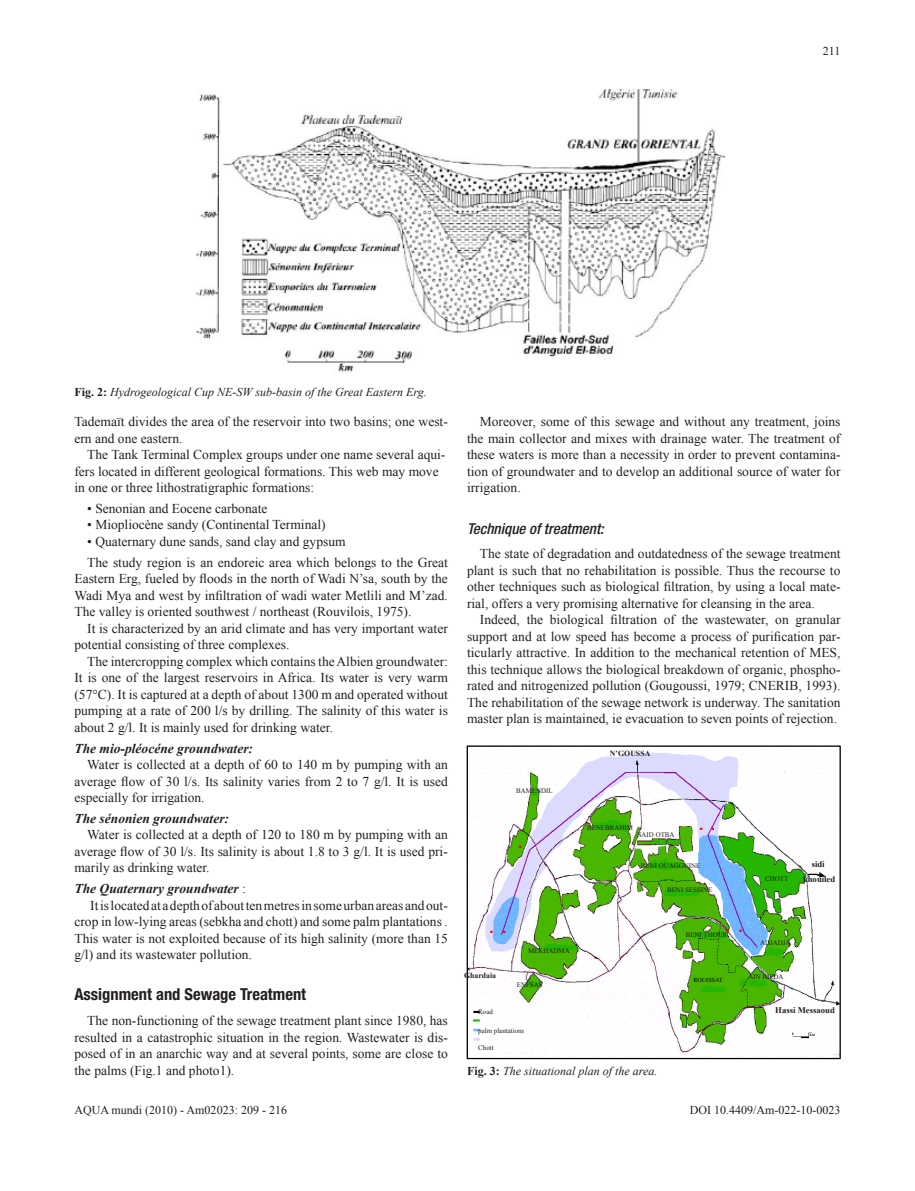
<style>
.page{position:relative;width:915px;height:1191px;background:#fff}
.page>*{position:absolute;margin:0;border:0;box-sizing:border-box;transform-origin:0 0}
.t1{font:700 condensed 16.5px "Helvetica Neue LT Std";color:#231f20}
.t2{font:italic 500 condensed 15px "Helvetica Neue LT Std";color:#231f20}
.t3{font:13.5px/16.5px "Times New Roman";color:#231f20;text-align:justify}
.t4{font:italic 700 13.5px "Times New Roman";color:#231f20}
.t5{font:700 12.15px "Verdana";color:#f00}
.t6{font:italic 12px "Times New Roman";color:#231f20}
.t7{font:12px "Times New Roman";color:#231f20}
.t8{font:700 8.7px/15.6px "Times New Roman";color:#231f20;text-align:center}
.t9{font:700 7.8px "Times New Roman";color:#231f20}
.t10{font:6.9px "Times New Roman";color:#231f20}
.t11{font:6px "Times New Roman";color:#000}
.s1{font-weight:700;font-style:normal}
.s2{font-weight:400;font-style:normal}
</style>
<div class="page">
<img style="left:468px;top:752px;width:370px;height:305px">
<div style="left:466px;top:745px;width:374px;height:314px;border:1px solid #000"></div>
<img style="left:195px;top:89px;width:531px;height:283px">
<p class="t7" style="left:822px;top:43px;width:19px">211</p>
<p class="t6" style="left:74px;top:383px;width:353px"><span class="s1">Fig. 2:</span> Hydrogeological Cup NE-SW sub-basin of the Great Eastern Erg.</p>
<p class="t3" style="left:74px;top:413px;width:375px">Tademaït divides the area of the reservoir into two basins; one west&shy;ern and one eastern.</p>
<p class="t3" style="left:74px;top:446px;width:372px;text-align:left;text-indent:13px">The Tank Terminal Complex groups under one name several aqui&shy;fers located in different geological formations. This web may move in one or three lithostratigraphic formations:</p>
<p class="t3" style="left:87px;top:500px;width:182px">• Senonian and Eocene carbonate</p>
<p class="t3" style="left:87px;top:516px;width:240px">• Miopliocène sandy (Continental Terminal)</p>
<p class="t3" style="left:87px;top:531px;width:362px;line-height:20.7px">• Quaternary dune sands, sand clay and gypsum<br>The study region is an endoreic area which belongs to the Great</p>
<p class="t3" style="left:74px;top:570px;width:375px">Eastern Erg, fueled by floods in the north of Wadi N’sa, south by the Wadi Mya and west by infiltration of wadi water Metlili and M’zad.<br>The valley is oriented southwest / northeast (Rouvilois, 1975).</p>
<p class="t3" style="left:74px;top:620px;width:375px;text-indent:13px">It is characterized by an arid climate and has very important water potential consisting of three complexes.</p>
<p class="t3" style="left:74px;top:653px;width:375px;text-indent:13px">The intercropping complex which contains the Albien groundwater:<br>It is one of the largest reservoirs in Africa. Its water is very warm (57°C). It is captured at a depth of about 1300 m and operated without pumping at a rate of 200 l/s by drilling. The salinity of this water is about 2 g/l. It is mainly used for drinking water.</p>
<p class="t4" style="left:74px;top:738px;width:180px">The mio-pléocéne groundwater:</p>
<p class="t3" style="left:74px;top:756px;width:375px;text-indent:13px">Water is collected at a depth of 60 to 140 m by pumping with an average flow of 30 l/s. Its salinity varies from 2 to 7 g/l. It is used especially for irrigation.</p>
<p class="t4" style="left:74px;top:809px;width:156px">The sénonien groundwater:</p>
<p class="t3" style="left:74px;top:826px;width:375px;text-indent:13px">Water is collected at a depth of 120 to 180 m by pumping with an average flow of 30 l/s. Its salinity is about 1.8 to 3 g/l. It is used pri&shy;marily as drinking water.</p>
<p class="t4" style="left:74px;top:879px;width:173px">The Quaternary groundwater <span class="s2">:</span></p>
<p class="t3" style="left:90px;top:896px;width:359px">It is located at a depth of about ten metres in some urban areas and out-</p>
<p class="t3" style="left:74px;top:913px;width:375px">crop in low-lying areas (sebkha and chott) and some palm plantations .</p>
<p class="t3" style="left:74px;top:929px;width:375px">This water is not exploited because of its high salinity (more than 15</p>
<p class="t3" style="left:74px;top:946px;width:179px">g/l) and its wastewater pollution.</p>
<p class="t1" style="left:74px;top:984px;width:233px">Assignment and Sewage Treatment</p>
<p class="t3" style="left:74px;top:1012px;width:375px;text-indent:13px">The non-functioning of the sewage treatment plant since 1980, has resulted in a catastrophic situation in the region. Wastewater is dis&shy;posed of in an anarchic way and at several points, some are close to the palms (Fig.1 and photo1).</p>
<p class="t3" style="left:467px;top:413px;width:375px;text-indent:13px">Moreover, some of this sewage and without any treatment, joins the main collector and mixes with drainage water. The treatment of these waters is more than a necessity in order to prevent contamina&shy;tion of groundwater and to develop an additional source of water for irrigation.</p>
<p class="t2" style="left:467px;top:519px;width:138px">Technique of treatment:</p>
<p class="t3" style="left:467px;top:545px;width:375px;text-indent:13px">The state of degradation and outdatedness of the sewage treatment plant is such that no rehabilitation is possible. Thus the recourse to other techniques such as biological filtration, by using a local mate&shy;rial, offers a very promising alternative for cleansing in the area.</p>
<p class="t3" style="left:467px;top:611px;width:375px;text-indent:13px">Indeed, the biological filtration of the wastewater, on granular support and at low speed has become a process of purification par&shy;ticularly attractive. In addition to the mechanical retention of MES, this technique allows the biological breakdown of organic, phospho&shy;rated and nitrogenized pollution (Gougoussi, 1979; CNERIB, 1993).<br>The rehabilitation of the sewage network is underway. The sanitation master plan is maintained, ie evacuation to seven points of rejection.</p>
<p class="t10" style="left:516px;top:788px;width:38px">BAMENDIL</p>
<p class="t5" style="left:518px;top:836px;width:6px">.</p>
<p class="t5" style="left:489px;top:921px;width:19px">. .</p>
<p class="t10" style="left:528px;top:948px;width:43px">MEKHADMA</p>
<p class="t10" style="left:516px;top:982px;width:27px">ENFSAS</p>
<p class="t9" style="left:464px;top:970px;width:34px">Ghardaia</p>
<p class="t10" style="left:478px;top:1009px;width:16px">Road</p>
<p class="t10" style="left:478px;top:1027px;width:48px">palm plantations</p>
<p class="t10" style="left:478px;top:1045px;width:17px">Chott</p>
<p class="t9" style="left:609px;top:749px;width:42px">N’GOUSSA</p>
<p class="t10" style="left:587px;top:825px;width:47px">BENI BRAHIM</p>
<p class="t10" style="left:637px;top:832px;width:38px">SAID OTBA</p>
<p class="t5" style="left:699px;top:819px;width:17px">. .</p>
<p class="t10" style="left:640px;top:863px;width:61px">BENI OUAGGUINE</p>
<p class="t10" style="left:667px;top:887px;width:47px">BENI SESSINE</p>
<p class="t10" style="left:765px;top:876px;width:25px">CHOTT</p>
<p class="t8" style="left:802px;top:856px;width:34px">sidi khouiled</p>
<p class="t5" style="left:725px;top:920px;width:19px">. .</p>
<p class="t10" style="left:685px;top:932px;width:43px">BENI THOUR</p>
<p class="t10" style="left:759px;top:940px;width:32px">ADJADJA</p>
<p class="t11" style="left:693px;top:977px;width:31px">ROUISSAT</p>
<p class="t10" style="left:748px;top:974px;width:37px">AIN BIEDA</p>
<p class="t8" style="left:775px;top:1002px;width:61px">Hassi Messaoud</p>
<p class="t6" style="left:467px;top:1062px;width:192px"><span class="s1">Fig. 3:</span> The situational plan of the area.</p>
<p class="t7" style="left:74px;top:1102px;width:214px">AQUA mundi (2010) - Am02023: 209 - 216</p>
<p class="t7" style="left:689px;top:1102px;width:152px">DOI 10.4409/Am-022-10-0023</p>
</div>
